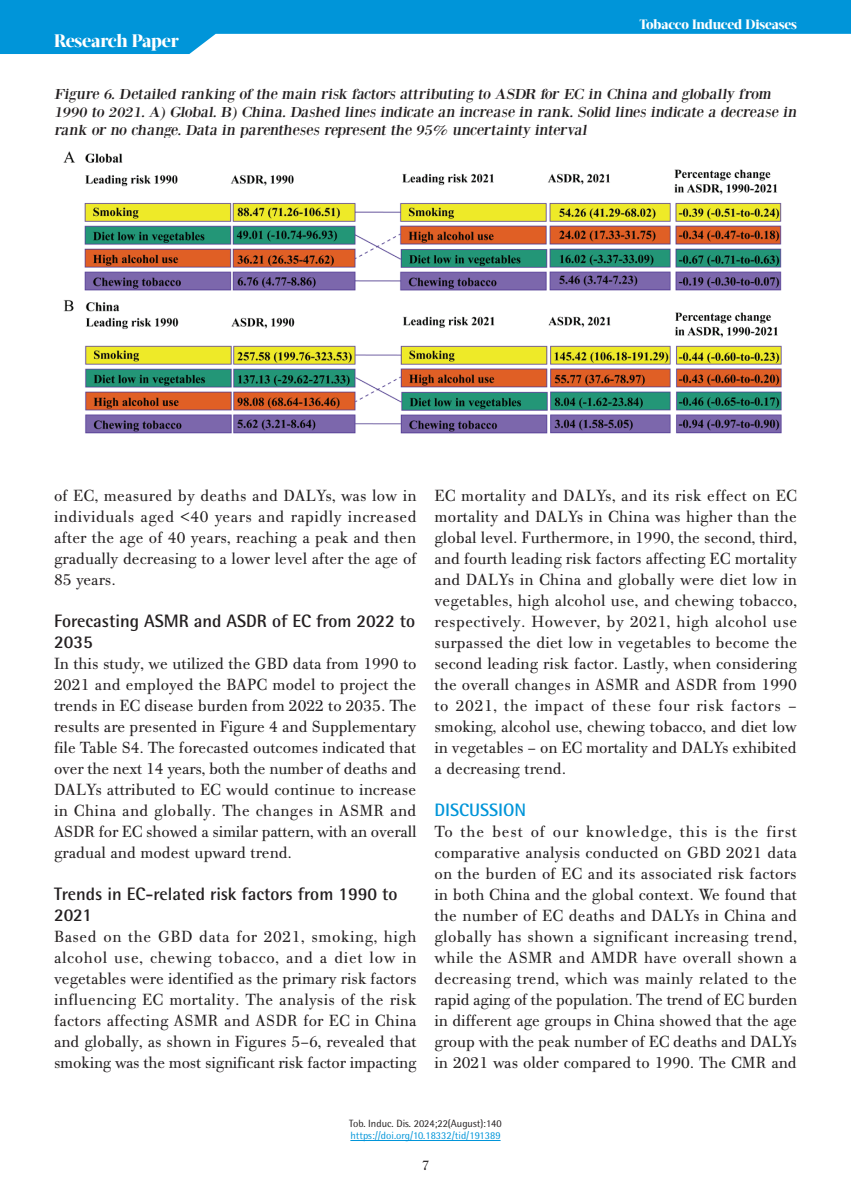
<style>
.page{position:relative;width:851px;height:1191px;background:#fff}
.page>*{position:absolute;margin:0;border:0;box-sizing:border-box;transform-origin:0 0}
.t1{font:700 18px/21px "Rotis Semi Sans Hel";color:#231f20}
.t2{font:800 18px "Acta Display W04";letter-spacing:-.01em;color:#fff}
.t3{font:700 18px "Rotis Semi Sans Hel";color:#0095d9}
.t4{font:17.25px/21px "PF Bodoni Text";letter-spacing:-.005em;color:#231f20;text-align:justify}
.t5{font:15px/18px "Bodoni XT";color:#231f20;scale:1.1 1}
.t6{font:15px "PF Bodoni Text";color:#231f20}
.t7{font:800 13.5px "Acta Display W04";letter-spacing:-.01em;color:#fff}
.t8{font:10.5px "Rotis Semi Sans Hel";color:#0095d9}
.t9{font:10.5px "Rotis Semi Sans Hel";color:#231f20}
</style>
<div class="page">
<svg style="left:0;top:0;width:850px;height:54px;fill:#0095d9"></svg>
<hr style="left:350px;top:1140px;width:150px;height:1px;background:#0095d9">
<img style="left:63px;top:151px;width:719px;height:283px">
<p class="t2" style="left:54px;top:30px;width:126px">Research Paper</p>
<p class="t7" style="left:639px;top:17px;width:159px">Tobacco Induced Diseases</p>
<p class="t5" style="left:54px;top:85px;width:678px">Figure 6. Detailed ranking of the main risk factors attributing to ASDR for EC in China and globally from<br>1990 to 2021. A) Global. B) China. Dashed lines indicate an increase in rank. Solid lines indicate a decrease in rank or no change. Data in parentheses represent the 95% uncertainty interval</p>
<p class="t4" style="left:54px;top:485px;width:364px">of EC, measured by deaths and DALYs, was low in individuals aged &lt;40 years and rapidly increased after the age of 40 years, reaching a peak and then gradually decreasing to a lower level after the age of 85 years.</p>
<p class="t1" style="left:54px;top:610px;width:363px">Forecasting ASMR and ASDR of EC from 2022 to<br>2035</p>
<p class="t4" style="left:54px;top:653px;width:364px">In this study, we utilized the GBD data from 1990 to 2021 and employed the BAPC model to project the trends in EC disease burden from 2022 to 2035. The results are presented in Figure 4 and Supplementary file Table S4. The forecasted outcomes indicated that over the next 14 years, both the number of deaths and DALYs attributed to EC would continue to increase in China and globally. The changes in ASMR and ASDR for EC showed a similar pattern, with an overall gradual and modest upward trend.</p>
<p class="t1" style="left:54px;top:883px;width:345px">Trends in EC-related risk factors from 1990 to<br>2021</p>
<p class="t4" style="left:54px;top:926px;width:364px">Based on the GBD data for 2021, smoking, high alcohol use, chewing tobacco, and a diet low in vegetables were identified as the primary risk factors influencing EC mortality. The analysis of the risk factors affecting ASMR and ASDR for EC in China and globally, as shown in Figures 5–6, revealed that smoking was the most significant risk factor impacting</p>
<p class="t4" style="left:434px;top:485px;width:364px">EC mortality and DALYs, and its risk effect on EC mortality and DALYs in China was higher than the global level. Furthermore, in 1990, the second, third, and fourth leading risk factors affecting EC mortality and DALYs in China and globally were diet low in vegetables, high alcohol use, and chewing tobacco, respectively. However, by 2021, high alcohol use surpassed the diet low in vegetables to become the second leading risk factor. Lastly, when considering the overall changes in ASMR and ASDR from 1990 to 2021, the impact of these four risk factors – smoking, alcohol use, chewing tobacco, and diet low in vegetables – on EC mortality and DALYs exhibited a decreasing trend.</p>
<p class="t3" style="left:434px;top:799px;width:93px">DISCUSSION</p>
<p class="t4" style="left:434px;top:821px;width:364px">To the best of our knowledge, this is the first comparative analysis conducted on GBD 2021 data on the burden of EC and its associated risk factors in both China and the global context. We found that the number of EC deaths and DALYs in China and globally has shown a significant increasing trend, while the ASMR and AMDR have overall shown a decreasing trend, which was mainly related to the rapid aging of the population. The trend of EC burden in different age groups in China showed that the age group with the peak number of EC deaths and DALYs in 2021 was older compared to 1990. The CMR and</p>
<p class="t9" style="left:349px;top:1116px;width:154px">Tob. Induc. Dis. 2024;22(August):140</p>
<p class="t8" style="left:350px;top:1129px;width:152px">https://doi.org/10.18332/tid/191389</p>
<p class="t6" style="left:421px;top:1156px;width:9px">7</p>
</div>
